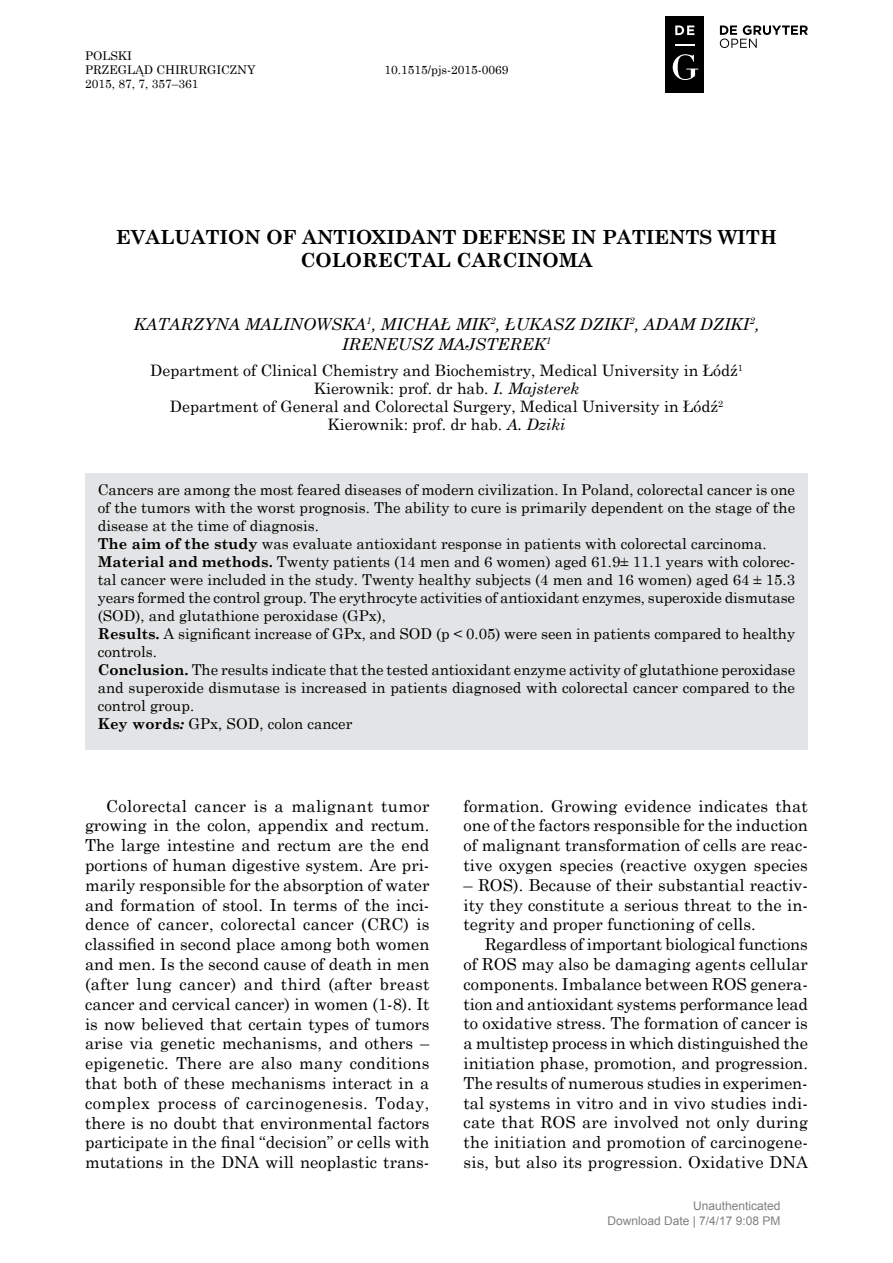
<style>
.page{position:relative;width:893px;height:1263px;background:#fff}
.page>*{position:absolute;margin:0;border:0;box-sizing:border-box;transform-origin:0 0}
.t1{font:700 19.5px "Century Schoolbook";color:#000}
.t2{font:16.5px/19.8px "Century Schoolbook";color:#000;text-align:justify}
.t3{font:italic 16.5px/19.8px "Century Schoolbook";color:#000;text-align:center}
.t4{font:15.75px/18px "Century Schoolbook";color:#000;text-align:center}
.t5{font:15px/18px "Century Schoolbook";color:#000}
.t6{font:12px/14.2px "Century Schoolbook";color:#000}
.t7{font:12px/15px "Arial";color:#808080;text-align:right}
.s1{font-style:italic}
.s2{font-weight:700}
.s3{font-weight:700;font-style:italic}
</style>
<div class="page">
<div style="left:85px;top:473px;width:723px;height:276px;background:#e3e4e5"></div>
<div style="left:666px;top:16px;width:38px;height:76px;background:#000"></div>
<svg style="left:675px;top:44px;width:19px;height:2px"></svg>
<svg style="left:675px;top:26px;width:19px;height:9px"></svg>
<svg style="left:673px;top:54px;width:25px;height:26px"></svg>
<svg style="left:720px;top:25px;width:88px;height:23px"></svg>
<p class="t6" style="left:85px;top:47px;width:172px">POLSKI<br>PRZEGLĄD CHIRURGICZNY</p>
<p class="t6" style="left:85px;top:76px;width:115px">2015, 87, 7, 357–361</p>
<p class="t6" style="left:384px;top:62px;width:126px">10.1515/pjs-2015-0069</p>
<p class="t1" style="left:116px;top:222px;width:118px">EVALUATION</p>
<p class="t1" style="left:266px;top:222px;width:257px">OF ANTIOXIDANT DEFENSE</p>
<p class="t1" style="left:572px;top:222px;width:89px">IN PATIEN</p>
<p class="t1" style="left:685px;top:222px;width:93px">TS WITH</p>
<p class="t1" style="left:300px;top:245px;width:32px">COLORE</p>
<p class="t1" style="left:393px;top:245px;width:141px">CTAL CARCINOMA</p>
<p class="t3" style="left:134px;top:313px;width:627px">KATARZYNA MALINOWSKA<sup>1</sup>, MICHAŁ MIK<sup>2</sup>, ŁUKASZ DZIKI<sup>2</sup>, ADAM DZIKI<sup>2</sup>,<br>IRENEUSZ MAJSTEREK<sup>1</sup></p>
<p class="t4" style="left:150px;top:360px;width:594px">Department of Clinical Chemistry and Biochemistry, Medical University in Łódź<sup>1<br></sup>Kierownik: prof. dr hab. <span class="s1">I. MAJSTEREK<br></span>Department of General and Colorectal Surgery, Medical University in Łódź<sup>2<br></sup>Kierownik: prof. dr hab. <span class="s1">A. DZIKI</span></p>
<p class="t5" style="left:98px;top:479px;width:699px">Cancers are among the most feared diseases of modern civilization. In Poland, colorectal cancer is one of the tumors with the worst prognosis. The ability to cure is primarily dependent on the stage of the disease at the time of diagnosis.<br><span class="s2">THE AIM OF THE STUDY</span> was evaluate antioxidant response in patients with colorectal carcinoma.<br><span class="s2">MATERIAL AND METHODS.</span> Twenty patients (14 men and 6 women) aged 61.9± 11.1 years with colorec&shy;tal cancer were included in the study. Twenty healthy subjects (4 men and 16 women) aged 64 ± 15.3 years formed the control group. The erythrocyte activities of antioxidant enzymes, superoxide dismutase (SOD), and glutathione peroxidase (GPx),<br><span class="s2">RESULTS.</span> A significant increase of GPx, and SOD (p &lt; 0.05) were seen in patients compared to healthy controls.<br><span class="s2">CONCLUSION.</span> The results indicate that the tested antioxidant enzyme activity of glutathione peroxidase and superoxide dismutase is increased in patients diagnosed with colorectal cancer compared to the control group.<br><span class="s2">KEY WORDS</span><span class="s3">:</span> GPx, SOD, colon cancer</p>
<p class="t2" style="left:85px;top:794px;width:346px;text-indent:21px">Colorectal cancer is a malignant tumor growing in the colon, appendix and rectum.<br>The large intestine and rectum are the end portions of human digestive system. Are pri&shy;marily responsible for the absorption of water and formation of stool. In terms of the inci&shy;dence of cancer, colorectal cancer (CRC) is classified in second place among both women and men. Is the second cause of death in men (after lung cancer) and third (after breast cancer and cervical cancer) in women (1-8). It is now believed that certain types of tumors arise via genetic mechanisms, and others – epigenetic. There are also many conditions that both of these mechanisms interact in a complex process of carcinogenesis. Today, there is no doubt that environmental factors participate in the final “decision” or cells with mutations in the DNA will neoplastic trans-</p>
<p class="t2" style="left:463px;top:794px;width:346px">formation. Growing evidence indicates that one of the factors responsible for the induction of malignant transformation of cells are reac&shy;tive oxygen species (reactive oxygen species</p>
<p class="t2" style="left:463px;top:873px;width:346px">– ROS). Because of their substantial reactiv&shy;ity they constitute a serious threat to the in&shy;tegrity and proper functioning of cells.</p>
<p class="t2" style="left:463px;top:933px;width:346px;text-indent:21px">Regardless of important biological functions of ROS may also be damaging agents cellular components. Imbalance between ROS genera&shy;tion and antioxidant systems performance lead to oxidative stress. The formation of cancer is a multistep process in which distinguished the initiation phase, promotion, and progression.<br>The results of numerous studies in experimen&shy;tal systems in vitro and in vivo studies indi&shy;cate that ROS are involved not only during the initiation and promotion of carcinogene&shy;sis, but also its progression. Oxidative DNA</p>
<p class="t7" style="left:607px;top:1200px;width:175px">Unauthenticated<br>Download Date | 7/4/17 9:08 PM</p>
</div>
